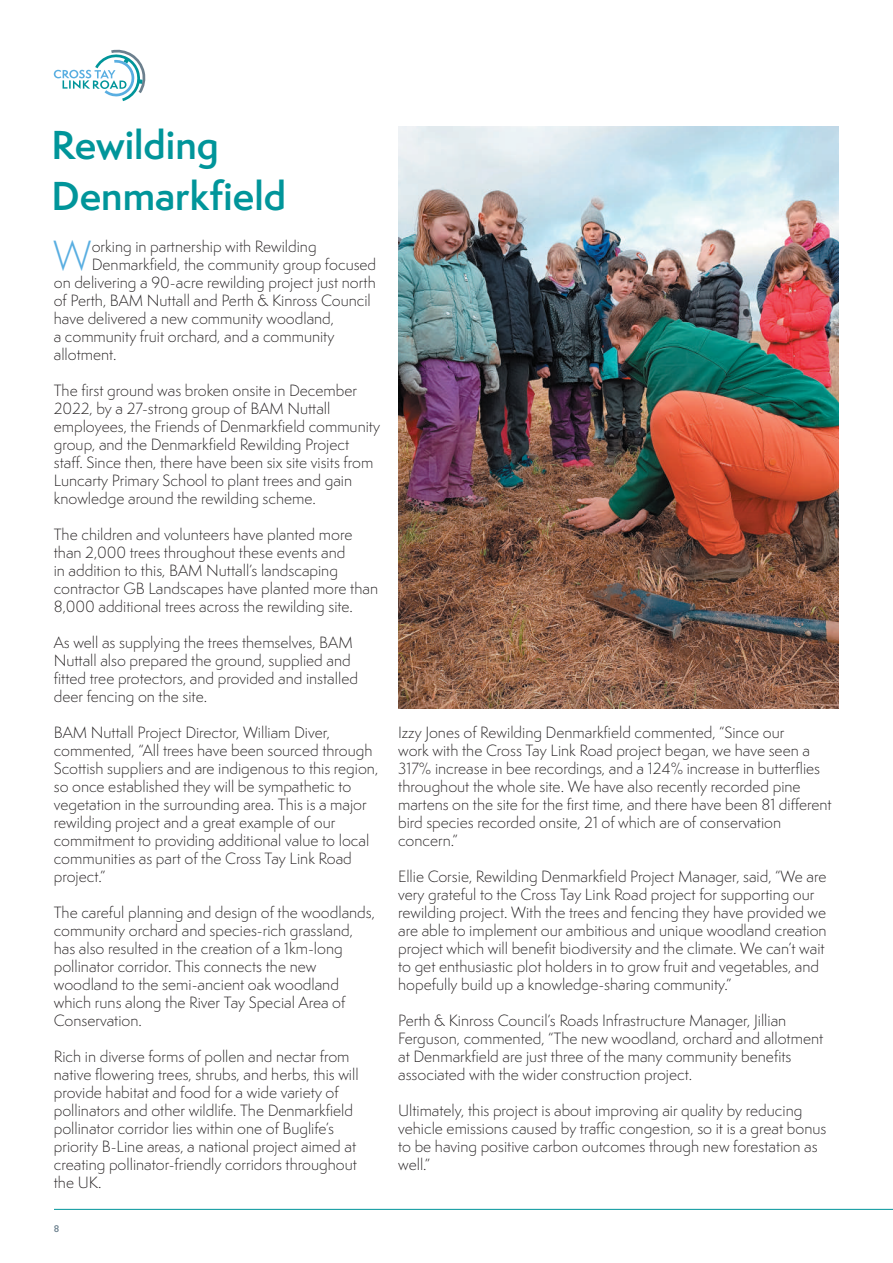
<style>
.page{position:relative;width:893px;height:1263px;background:#fff}
.page>*{position:absolute;margin:0;border:0;box-sizing:border-box;transform-origin:0 0}
.t1{font:300 38.85px "Semplicita Pro";color:#59aee1}
.t2{font:600 37.2px/51px "Semplicita Pro";color:#00959a}
.t3{font:300 15px/18px "Semplicita Pro";color:#231f20}
.t4{font:600 9px "Semplicita Pro";color:#6c808e}
</style>
<div class="page">
<hr style="left:54px;top:1209px;width:839px;height:1px;background:#00959a">
<svg style="left:54px;top:50px;width:91px;height:51px"></svg>
<img style="left:398px;top:126px;width:440px;height:583px">
<h2 class="t2" style="left:52px;top:119px;width:236px">Rewilding<br>Denmarkfield</h2>
<h1 class="t1" style="left:53px;top:230px;width:40px">W</h1>
<p class="t3" style="left:92px;top:237px;width:226px">orking in partnership with Rewilding</p>
<p class="t3" style="left:92px;top:255px;width:286px">Denmarkfield, the community group focused</p>
<p class="t3" style="left:54px;top:273px;width:323px">on delivering a 90-acre rewilding project just north</p>
<p class="t3" style="left:54px;top:291px;width:319px">of Perth, BAM Nuttall and Perth &amp; Kinross Council</p>
<p class="t3" style="left:54px;top:309px;width:282px">have delivered a new community woodland,</p>
<p class="t3" style="left:54px;top:327px;width:282px">a community fruit orchard, and a community</p>
<p class="t3" style="left:54px;top:345px;width:64px">allotment.</p>
<p class="t3" style="left:54px;top:381px;width:328px">The first ground was broken onsite in December 2022, by a 27-strong group of BAM Nuttall employees, the Friends of Denmarkfield community group, and the Denmarkfield Rewilding Project staff. Since then, there have been six site visits from Luncarty Primary School to plant trees and gain knowledge around the rewilding scheme.</p>
<p class="t3" style="left:54px;top:525px;width:326px">The children and volunteers have planted more than 2,000 trees throughout these events and<br>in addition to this, BAM Nuttall’s landscaping contractor GB Landscapes have planted more than 8,000 additional trees across the rewilding site.</p>
<p class="t3" style="left:54px;top:633px;width:306px">As well as supplying the trees themselves, BAM Nuttall also prepared the ground, supplied and fitted tree protectors, and provided and installed deer fencing on the site.</p>
<p class="t3" style="left:54px;top:723px;width:326px">BAM Nuttall Project Director, William Diver, commented, “All trees have been sourced through Scottish suppliers and are indigenous to this region, so once established they will be sympathetic to vegetation in the surrounding area. This is a major rewilding project and a great example of our commitment to providing additional value to local communities as part of the Cross Tay Link Road project.”</p>
<p class="t3" style="left:54px;top:903px;width:323px">The careful planning and design of the woodlands, community orchard and species-rich grassland, has also resulted in the creation of a 1km-long pollinator corridor. This connects the new woodland to the semi-ancient oak woodland which runs along the River Tay Special Area of Conservation.</p>
<p class="t3" style="left:54px;top:1047px;width:306px">Rich in diverse forms of pollen and nectar from native flowering trees, shrubs, and herbs, this will provide habitat and food for a wide variety of pollinators and other wildlife. The Denmarkfield pollinator corridor lies within one of Buglife’s priority B-Line areas, a national project aimed at creating pollinator-friendly corridors throughout the UK.</p>
<p class="t4" style="left:54px;top:1222px;width:7px">8</p>
<p class="t3" style="left:398px;top:723px;width:435px">Izzy Jones of Rewilding Denmarkfield commented, “Since our<br>work with the Cross Tay Link Road project began, we have seen a 317% increase in bee recordings, and a 124% increase in butterflies throughout the whole site. We have also recently recorded pine martens on the site for the first time, and there have been 81 different bird species recorded onsite, 21 of which are of conservation concern.”</p>
<p class="t3" style="left:398px;top:867px;width:430px">Ellie Corsie, Rewilding Denmarkfield Project Manager, said, “We are very grateful to the Cross Tay Link Road project for supporting our rewilding project. With the trees and fencing they have provided we are able to implement our ambitious and unique woodland creation project which will benefit biodiversity and the climate. We can’t wait to get enthusiastic plot holders in to grow fruit and vegetables, and hopefully build up a knowledge-sharing community.”</p>
<p class="t3" style="left:398px;top:1011px;width:427px">Perth &amp; Kinross Council’s Roads Infrastructure Manager, Jillian Ferguson, commented, “The new woodland, orchard and allotment at Denmarkfield are just three of the many community benefits associated with the wider construction project.</p>
<p class="t3" style="left:398px;top:1101px;width:430px">Ultimately, this project is about improving air quality by reducing vehicle emissions caused by traffic congestion, so it is a great bonus to be having positive carbon outcomes through new forestation as well.”</p>
</div>
